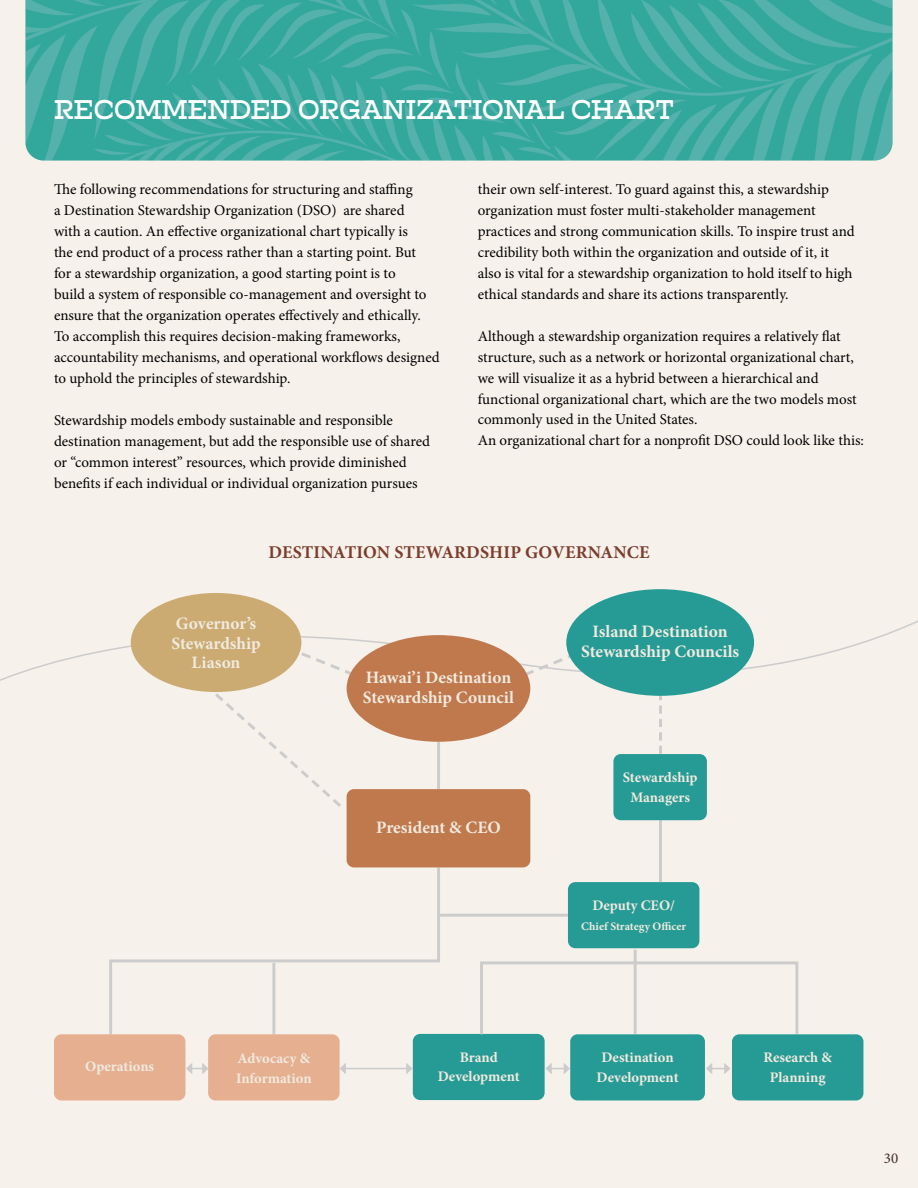
<style>
.page{position:relative;width:918px;height:1188px;background:#f6f1ea}
.page>*{position:absolute;margin:0;border:0;box-sizing:border-box;transform-origin:0 0}
.t1{font:27px "Hatch";color:#fff}
.t2{font:700 18px "Minion Pro";letter-spacing:.01em;color:#7d3d2d}
.t3{font:700 17.4px/19.6px "Minion Pro";color:#f1eadf;text-align:center}
.t4{font:15px/21px "Minion Pro";letter-spacing:-.005em;color:#000}
.t5{font:15px "Minion Pro";color:#402e29}
.t6{font:700 14.55px/19.6px "Minion Pro";color:#f1eadf;text-align:center}
.t7{font:700 11.55px "Minion Pro";color:#f1eadf}
</style>
<div class="page">
<svg style="left:659px;top:724px;width:3px;height:30px"></svg>
<svg style="left:186px;top:1063px;width:22px;height:11px"></svg>
<svg style="left:545px;top:1063px;width:25px;height:11px"></svg>
<svg style="left:706px;top:1063px;width:24px;height:11px"></svg>
<hr style="left:345px;top:1068px;width:62px;height:1px;background:#ccc">
<svg style="left:406px;top:1063px;width:6px;height:11px"></svg>
<svg style="left:340px;top:1063px;width:6px;height:11px"></svg>
<svg style="left:0;top:589px;width:918px;height:135px"></svg>
<svg style="left:109px;top:865px;width:332px;height:172px"></svg>
<hr style="left:437px;top:742px;width:3px;height:47px;background:#ccc">
<svg style="left:212px;top:690px;width:132px;height:117px"></svg>
<svg style="left:298px;top:650px;width:60px;height:29px"></svg>
<svg style="left:521px;top:650px;width:60px;height:29px"></svg>
<svg style="left:26px;top:0;width:866px;height:161px;background:#3daba1"></svg>
<div style="left:347px;top:789px;width:183px;height:78px;background:#c0794d;border-radius:7px"></div>
<div style="left:568px;top:882px;width:131px;height:66px;background:#269b95;border-radius:7px"></div>
<div style="left:413px;top:1034px;width:132px;height:66px;background:#269b95;border-radius:7px"></div>
<div style="left:570px;top:1034px;width:135px;height:66px;background:#269b95;border-radius:7px"></div>
<div style="left:732px;top:1034px;width:131px;height:66px;background:#269b95;border-radius:7px"></div>
<hr style="left:272px;top:963px;width:3px;height:71px;background:#ccc">
<div style="left:480px;top:961px;width:318px;height:75px;border:3px solid #ccc"></div>
<hr style="left:634px;top:950px;width:3px;height:84px;background:#ccc">
<hr style="left:659px;top:820px;width:3px;height:62px;background:#ccc">
<hr style="left:439px;top:914px;width:129px;height:3px;background:#ccc">
<div style="left:613px;top:754px;width:94px;height:66px;background:#269b95;border-radius:7px"></div>
<div style="left:54px;top:1034px;width:131px;height:66px;background:#e5af90;border-radius:7px"></div>
<div style="left:208px;top:1034px;width:132px;height:66px;background:#e5af90;border-radius:7px"></div>
<div style="left:566px;top:589px;width:188px;height:107px;background:#269b95;border-radius:50%"></div>
<div style="left:347px;top:635px;width:183px;height:107px;background:#c0794d;border-radius:50%"></div>
<div style="left:131px;top:593px;width:170px;height:99px;background:#cbab72;border-radius:50%"></div>
<h1 class="t1" style="left:54px;top:92px;width:621px">RECOMMENDED ORGANIZATIONAL CHART</h1>
<p class="t4" style="left:54px;top:178px;width:387px">Te following recommendations for structuring and stafng<br>a Destination Stewardship Organization (DSO) are shared<br>with a caution. An efective organizational chart typically is<br>the end product of a process rather than a starting point. But<br>for a stewardship organization, a good starting point is to<br>build a system of responsible co-management and oversight to ensure that the organization operates efectively and ethically.<br>To accomplish this requires decision-making frameworks, accountability mechanisms, and operational workfows designed to uphold the principles of stewardship.</p>
<p class="t4" style="left:54px;top:409px;width:378px">Stewardship models embody sustainable and responsible destination management, but add the responsible use of shared or “common interest” resources, which provide diminished benefts if each individual or individual organization pursues</p>
<p class="t4" style="left:478px;top:178px;width:379px">their own self-interest. To guard against this, a stewardship organization must foster multi-stakeholder management practices and strong communication skills. To inspire trust and credibility both within the organization and outside of it, it also is vital for a stewardship organization to hold itself to high ethical standards and share its actions transparently.</p>
<p class="t4" style="left:478px;top:325px;width:388px">Although a stewardship organization requires a relatively fat structure, such as a network or horizontal organizational chart, we will visualize it as a hybrid between a hierarchical and functional organizational chart, which are the two models most commonly used in the United States.<br>An organizational chart for a nonproft DSO could look like this:</p>
<p class="t2" style="left:268px;top:540px;width:383px">DESTINATION STEWARDSHIP GOVERNANCE</p>
<p class="t3" style="left:171px;top:614px;width:91px">Governor’s<br>Stewardship<br>Liason</p>
<p class="t3" style="left:363px;top:668px;width:153px;text-align:left">Hawai’i Destination<br>Stewardship Council</p>
<p class="t3" style="left:581px;top:622px;width:160px">Island Destination<br>Stewardship Councils</p>
<p class="t3" style="left:376px;top:818px;width:126px">President &amp; CEO</p>
<p class="t6" style="left:623px;top:767px;width:76px">Stewardship<br>Managers</p>
<p class="t6" style="left:592px;top:895px;width:84px">Deputy CEO/</p>
<p class="t7" style="left:581px;top:918px;width:106px">Chief Strategy Ofcer</p>
<p class="t6" style="left:85px;top:1057px;width:70px">Operations</p>
<p class="t6" style="left:236px;top:1049px;width:77px;text-align:left">Advocacy &amp;<br>Information</p>
<p class="t6" style="left:438px;top:1047px;width:84px">Brand<br>Development</p>
<p class="t6" style="left:597px;top:1047px;width:84px">Destination<br>Development</p>
<p class="t6" style="left:763px;top:1047px;width:70px">Research &amp;<br>Planning</p>
<p class="t5" style="left:884px;top:1148px;width:16px">30</p>
</div>
